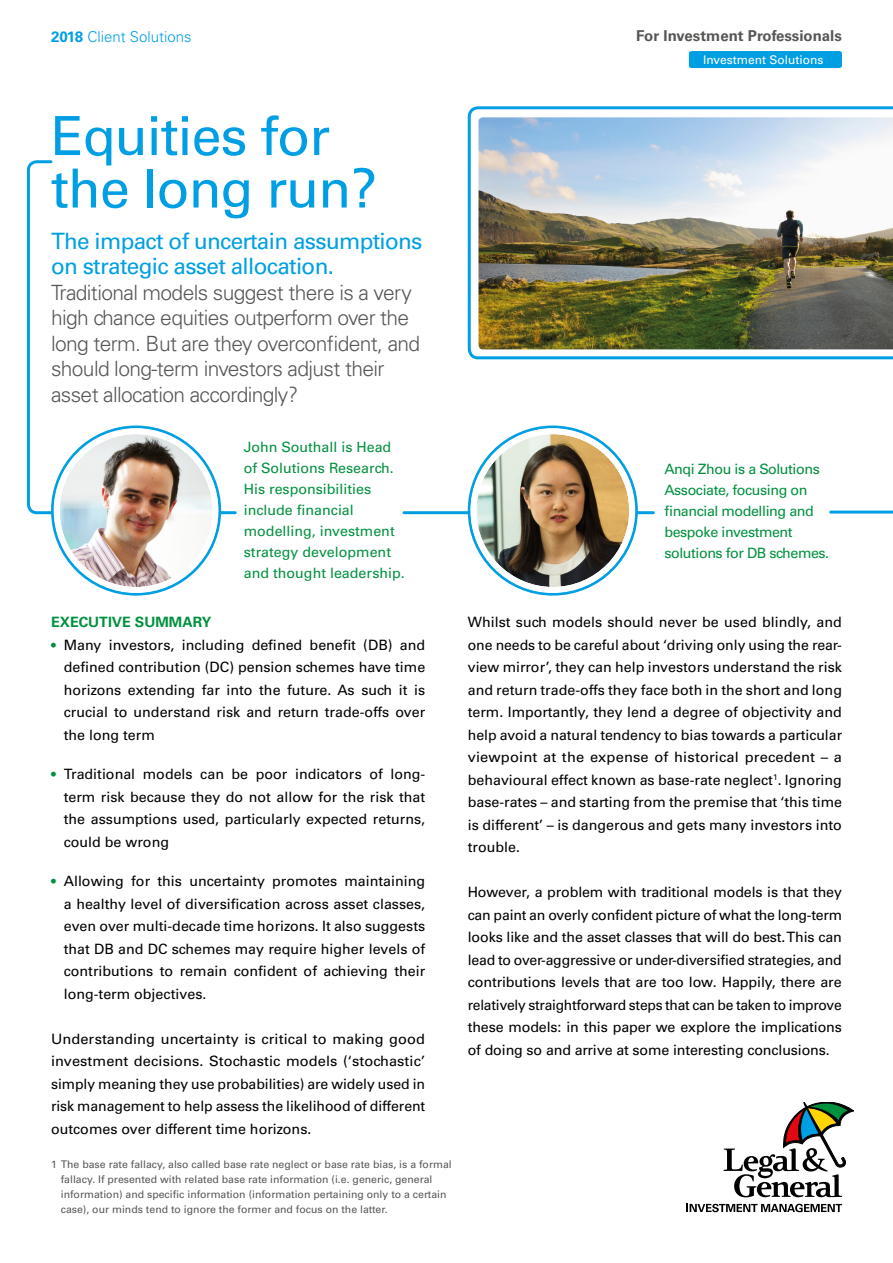
<style>
.page{position:relative;width:893px;height:1263px;background:#fff}
.page>*{position:absolute;margin:0;border:0;box-sizing:border-box;transform-origin:0 0}
.t1{font:54px/52.5px "Univers LT Std";letter-spacing:-.02em;color:#009fe3}
.t2{font:22.5px/25.5px "Univers LT";letter-spacing:-.03em;color:#009fe3}
.t3{font:300 21px/25.5px "Univers";letter-spacing:-.03em;color:#575756}
.t4{font:700 15px "Univers LT Std";color:#575756}
.t5{font:300 15px "Univers";color:#009fe3}
.t6{font:14.25px/22.5px "Univers LT Std";color:#000;text-align:justify}
.t7{font:14.25px/21px "Univers LT Std";color:#00913e}
.t8{font:14.25px/21px "Univers LT Std";letter-spacing:-.03em;color:#00913e}
.t9{font:700 14.25px "Univers LT Std";color:#00913e}
.t10{font:12px "Univers LT Std";color:#fff}
.t11{font:10.5px/15px "Univers LT Std";color:#575756}
.s1{font-family:"Univers LT Std";font-weight:700}
.s2{font-size:13.5px;color:#00913e}
</style>
<div class="page">
<svg style="left:723px;top:1102px;width:131px;height:95px"></svg>
<svg style="left:687px;top:1204px;width:155px;height:8px"></svg>
<hr style="left:831px;top:511px;width:62px;height:3px;background:#009fe3">
<svg style="left:26px;top:160px;width:28px;height:355px"></svg>
<hr style="left:220px;top:511px;width:15px;height:3px;background:#009fe3">
<svg style="left:53px;top:427px;width:167px;height:167px"></svg>
<div style="left:57px;top:431px;width:158px;height:159px;background:#fff;border-radius:50%"></div>
<img style="left:60px;top:434px;width:152px;height:153px;border-radius:76px">
<div style="left:54px;top:428px;width:164px;height:165px;border:6px solid #fff;border-radius:50%"></div>
<div style="left:689px;top:51px;width:153px;height:17px;background:#009fe3"></div>
<svg style="left:468px;top:106px;width:425px;height:253px"></svg>
<img style="left:478px;top:117px;width:415px;height:232px">
<hr style="left:404px;top:511px;width:249px;height:3px;background:#009fe3">
<img style="left:476px;top:434px;width:153px;height:153px;border-radius:76px">
<div style="left:470px;top:428px;width:165px;height:165px;border:6px solid #fff;border-radius:50%"></div>
<p class="t5" style="left:51px;top:27px;width:142px"><span class="s1">2018</span> Client Solutions</p>
<p class="t4" style="left:636px;top:27px;width:207px">For Investment Professionals</p>
<p class="t10" style="left:703px;top:52px;width:122px">Investment Solutions</p>
<h1 class="t1" style="left:51px;top:110px;width:328px">Equities for the long run?</h1>
<h3 class="t2" style="left:51px;top:228px;width:373px">The impact of uncertain assumptions on strategic asset allocation.</h3>
<h3 class="t3" style="left:51px;top:279px;width:371px">Traditional models suggest there is a very high chance equities outperform over the long term. But are they overconfdent, and should long-term investors adjust their asset allocation accordingly?</h3>
<p class="t7" style="left:244px;top:437px;width:163px">John Southall is Head of Solutions Research.<br>His responsibilities include fnancial modelling, investment strategy development and thought leadership.</p>
<h5 class="t9" style="left:51px;top:614px;width:162px">EXECUTIVE SUMMARY</h5>
<p class="t6" style="left:64px;top:633px;width:363px;text-indent:-13px"><span class="s2">•</span> Many investors, including defned beneft (DB) and defned contribution (DC) pension schemes have time horizons extending far into the future. As such it is crucial to understand risk and return trade-offs over the long term</p>
<p class="t6" style="left:64px;top:763px;width:363px;text-indent:-13px"><span class="s2">•</span> Traditional models can be poor indicators of long&shy;term risk because they do not allow for the risk that the assumptions used, particularly expected returns, could be wrong</p>
<p class="t6" style="left:64px;top:870px;width:363px;text-indent:-13px"><span class="s2">•</span> Allowing for this uncertainty promotes maintaining a healthy level of diversifcation across asset classes, even over multi-decade time horizons. It also suggests that DB and DC schemes may require higher levels of contributions to remain confdent of achieving their long-term objectives.</p>
<p class="t6" style="left:51px;top:1027px;width:376px">Understanding uncertainty is critical to making good investment decisions. Stochastic models (‘stochastic’ simply meaning they use probabilities) are widely used in risk management to help assess the likelihood of different outcomes over different time horizons.</p>
<p class="t11" style="left:61px;top:1156px;width:392px;text-indent:-10px">1 The base rate fallacy, also called base rate neglect or base rate bias, is a formal fallacy. If presented with related base rate information (i.e. generic, general information) and specifc information (information pertaining only to a certain case), our minds tend to ignore the former and focus on the latter.</p>
<p class="t8" style="left:664px;top:458px;width:166px">Anqi Zhou is a Solutions<br>Associate, focusing on fnancial modelling and bespoke investment solutions for DB schemes.</p>
<p class="t6" style="left:468px;top:611px;width:376px">Whilst such models should never be used blindly, and one needs to be careful about ‘driving only using the rear&shy;view mirror’, they can help investors understand the risk and return trade-offs they face both in the short and long term. Importantly, they lend a degree of objectivity and help avoid a natural tendency to bias towards a particular viewpoint at the expense of historical precedent – a behavioural effect known as base-rate neglect<sup>1</sup>. Ignoring base-rates – and starting from the premise that ‘this time is different’ – is dangerous and gets many investors into trouble.</p>
<p class="t6" style="left:468px;top:881px;width:376px">However, a problem with traditional models is that they can paint an overly confdent picture of what the long-term looks like and the asset classes that will do best. This can lead to over-aggressive or under-diversifed strategies, and contributions levels that are too low. Happily, there are relatively straightforward steps that can be taken to improve these models: in this paper we explore the implications of doing so and arrive at some interesting conclusions.</p>
</div>
